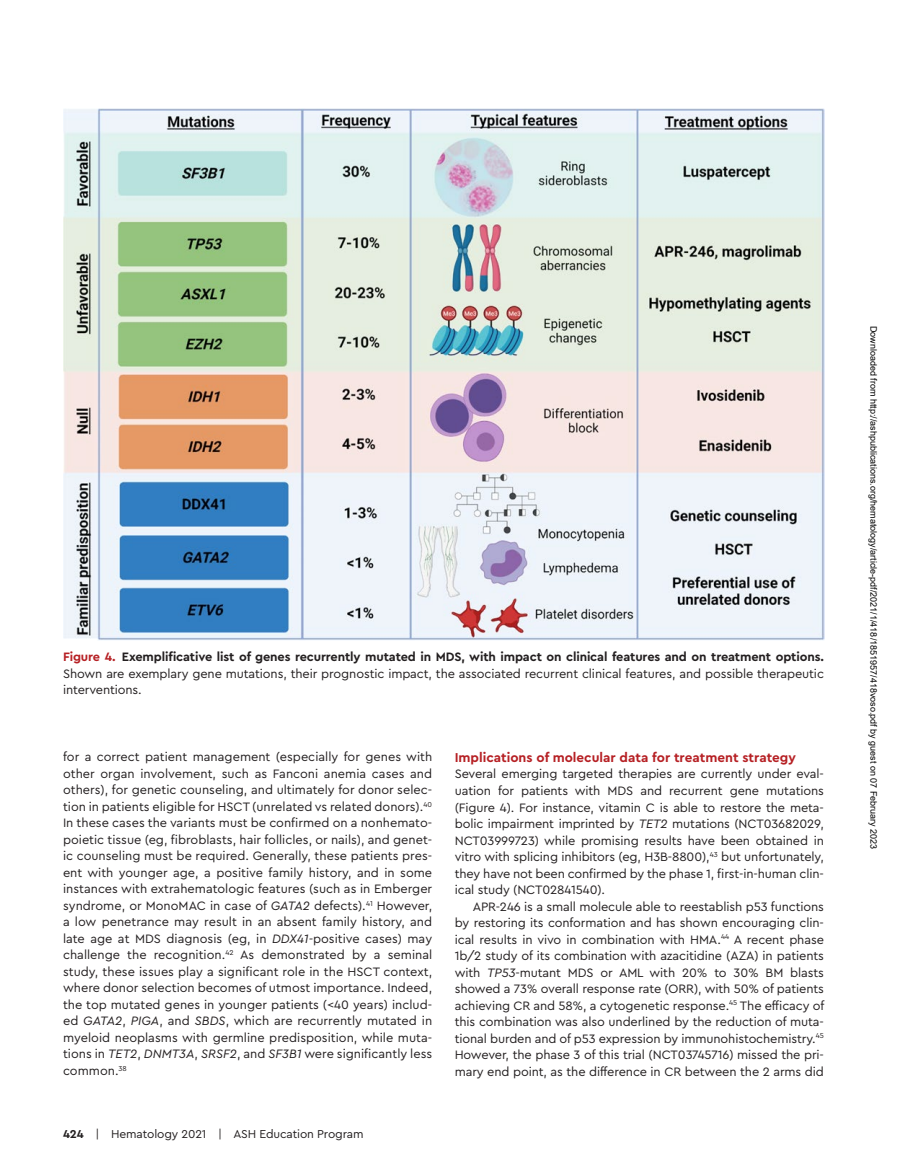
<style>
.page{position:relative;width:905px;height:1175px;background:#fff}
.page>*{position:absolute;margin:0;border:0;box-sizing:border-box;transform-origin:0 0}
.t1{font:700 13.5px "Cera Pro";color:#b62024}
.t2{font:12.75px/16.5px "Cera Pro";letter-spacing:-.01em;color:#231f20;text-align:justify}
.t3{font:12px "Cera Pro";letter-spacing:-.01em;color:#231f20}
.t4{font:9px "Arial";color:#000}
.s1{font-weight:700;color:#b62024}
.s2{font-weight:700}
.s3{font-style:italic}
</style>
<div class="page">
<img style="left:63px;top:108px;width:761px;height:532px">
<p class="t2" style="left:63px;top:648px;width:762px"><span class="s1">Figure 4.</span> <span class="s2">Exemplificative list of genes recurrently mutated in MDS, with impact on clinical features and on treatment options.<br></span>Shown are exemplary gene mutations, their prognostic impact, the associated recurrent clinical features, and possible therapeutic interventions.</p>
<p class="t2" style="left:63px;top:748px;width:371px">for a correct patient management (especially for genes with other organ involvement, such as Fanconi anemia cases and others), for genetic counseling, and ultimately for donor selec&shy;tion in patients eligible for HSCT (unrelated vs related donors).<sup>40<br></sup>In these cases the variants must be confirmed on a nonhemato&shy;poietic tissue (eg, fibroblasts, hair follicles, or nails), and genet&shy;ic counseling must be required. Generally, these patients pres&shy;ent with younger age, a positive family history, and in some instances with extrahematologic features (such as in Emberger syndrome, or MonoMAC in case of <span class="s3">GATA2</span> defects).<sup>41</sup> However, a low penetrance may result in an absent family history, and late age at MDS diagnosis (eg, in <span class="s3">DDX41-</span>positive cases) may challenge the recognition.<sup>42</sup> As demonstrated by a seminal study, these issues play a signif-i-cant role in the HSCT context, where donor selection becomes of utmost importance. Indeed, the top mutated genes in younger patients (&lt;40 years) includ&shy;ed <span class="s3">GATA2</span>, <span class="s3">PIGA</span>, and <span class="s3">SBDS</span>, which are recurrently mutated in myeloid neoplasms with germline predisposition, while muta&shy;tions in <span class="s3">TET2</span>, <span class="s3">DNMT3A</span>, <span class="s3">SRSF2</span>, and <span class="s3">SF3B1</span> were signif-i-cantly less common.<sup>38</sup></p>
<p class="t1" style="left:454px;top:748px;width:343px">Implications of molecular data for treatment strategy</p>
<p class="t2" style="left:454px;top:765px;width:371px">Several emerging targeted therapies are currently under eval&shy;uation for patients with MDS and recurrent gene mutations (Figure 4). For instance, vitamin C is able to restore the meta&shy;bolic impairment imprinted by <span class="s3">TET2</span> mutations (NCT03682029, NCT03999723) while promising results have been obtained in vitro with splicing inhibitors (eg, H3B-8800),<sup>43</sup> but unfortunately, they have not been confirmed by the phase 1, first-in-human clin&shy;ical study (NCT02841540).</p>
<p class="t2" style="left:454px;top:897px;width:371px;text-indent:18px">APR-246 is a small molecule able to reestablish p53 functions by restoring its conformation and has shown encouraging clin&shy;ical results in vivo in combination with HMA.<sup>44</sup> A recent phase 1b/2 study of its combination with azacitidine (AZA) in patients with <span class="s3">TP53</span>-mutant MDS or AML with 20% to 30% BM blasts showed a 73% overall response rate (ORR), with 50% of patients achieving CR and 58%, a cytogenetic response.<sup>45</sup> The efficacy of this combination was also underlined by the reduction of muta&shy;tional burden and of p53 expression by immunohistochemistry.<sup>45<br></sup>However, the phase 3 of this trial (NCT03745716) missed the pri&shy;mary end point, as the difference in CR between the 2 arms did</p>
<p class="t3" style="left:63px;top:1126px;width:302px"><span class="s2">424</span> | Hematology 2021 | ASH Education Program</p>
<p class="t4" style="left:877px;top:326px;width:525px;rotate:90deg">Downloaded from http://ashpublications.org/hematology/article-pdf/2021/1/418/1851957/418voso.pdf by guest on 07 February 2023</p>
</div>
